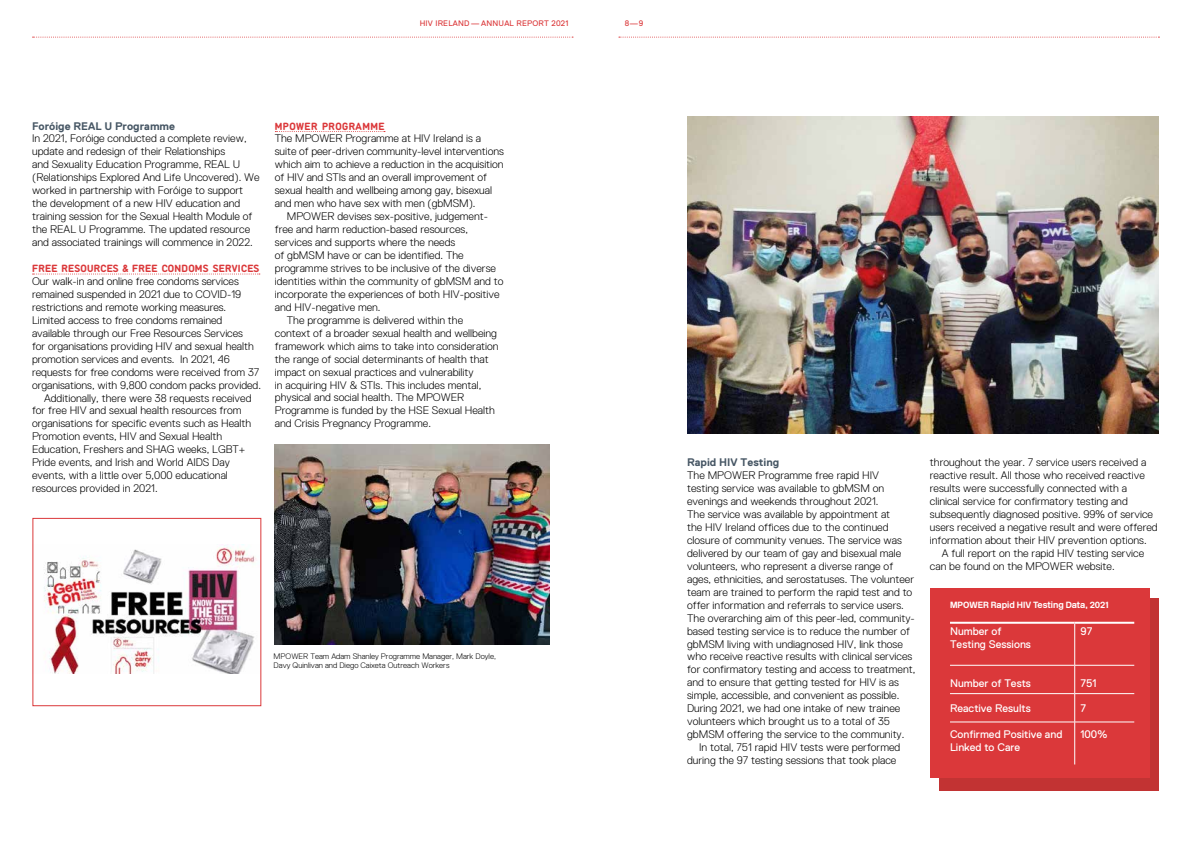
<style>
.page{position:relative;width:1191px;height:842px;background:#fff}
.page>*{position:absolute;margin:0;border:0;box-sizing:border-box;transform-origin:0 0}
.t1{font:300 11px/12.9px "Replica";color:#000}
.t2{font:11px/12.9px "Replica";color:#fff}
.t3{font:700 11px "Replica";color:#465664}
.t4{font:700 10px "Gravostyle Basic";letter-spacing:.025em;color:#db383a}
.t5{font:700 10px "Gravostyle Basic";letter-spacing:.045em;color:#db383a}
.t6{font:700 9px "New Rail Alphabet";color:#fff}
.t7{font:300 8px/9.6px "Replica";color:#000}
.t8{font:8px "Replica";letter-spacing:.025em;color:#db383a}
</style>
<div class="page">
<svg style="left:33px;top:37px;width:540px;height:1px"></svg>
<svg style="left:619px;top:37px;width:540px;height:1px"></svg>
<svg style="left:33px;top:273px;width:227px;height:1px"></svg>
<svg style="left:275px;top:131px;width:110px;height:1px"></svg>
<img style="left:44px;top:544px;width:212px;height:129px">
<div style="left:33px;top:518px;width:228px;height:188px;border:1px solid #db383a"></div>
<img style="left:275px;top:445px;width:274px;height:199px">
<img style="left:687px;top:116px;width:471px;height:318px">
<div style="left:939px;top:598px;width:219px;height:193px;background:#c23333"></div>
<div style="left:930px;top:588px;width:219px;height:190px;background:#db383a"></div>
<hr style="left:950px;top:693px;width:124px;height:1px;background:#fff">
<hr style="left:1074px;top:693px;width:60px;height:1px;background:#fff">
<hr style="left:950px;top:722px;width:124px;height:1px;background:#fff">
<hr style="left:1074px;top:722px;width:60px;height:1px;background:#fff">
<hr style="left:950px;top:665px;width:124px;height:1px;background:#fff">
<hr style="left:1075px;top:665px;width:59px;height:1px;background:#fff">
<hr style="left:950px;top:622px;width:124px;height:2px;background:#fff">
<hr style="left:1074px;top:622px;width:60px;height:2px;background:#fff">
<hr style="left:1074px;top:624px;width:1px;height:41px;background:#fff">
<svg style="left:1074px;top:665px;width:1px;height:57px"></svg>
<hr style="left:1074px;top:722px;width:1px;height:42px;background:#fff">
<p class="t8" style="left:420px;top:19px;width:150px">HIV IRELAND—ANNUAL REPORT 2021</p>
<p class="t8" style="left:625px;top:19px;width:20px">8—9</p>
<p class="t3" style="left:32px;top:120px;width:145px">Foróige REAL U Programme</p>
<p class="t1" style="left:32px;top:132px;width:229px">In 2021, Foróige conducted a complete review, update and redesign of their Relationships<br>and Sexuality Education Programme, REAL U (Relationships Explored And Life Uncovered). We worked in partnership with Foróige to support the development of a new HIV education and training session for the Sexual Health Module of the REAL U Programme. The updated resource and associated trainings will commence in 2022.</p>
<p class="t4" style="left:32px;top:262px;width:229px">FREE RESOURCES &amp; FREE CONDOMS SERVICES</p>
<p class="t1" style="left:32px;top:275px;width:208px">Our walk-in and online free condoms services</p>
<p class="t1" style="left:32px;top:288px;width:211px">remained suspended in 2021 due to COVID-19</p>
<p class="t1" style="left:32px;top:301px;width:196px">restrictions and remote working measures.</p>
<p class="t1" style="left:32px;top:314px;width:192px">Limited access to free condoms remained</p>
<p class="t1" style="left:32px;top:326px;width:212px">available through our Free Resources Services</p>
<p class="t1" style="left:32px;top:339px;width:223px">for organisations providing HIV and sexual health</p>
<p class="t1" style="left:32px;top:352px;width:199px">promotion services and events. In 2021, 46</p>
<p class="t1" style="left:32px;top:365px;width:229px">requests for free condoms were received from 37</p>
<p class="t1" style="left:32px;top:378px;width:230px">organisations, with 9,800 condom packs provided.</p>
<p class="t1" style="left:44px;top:391px;width:209px">Additionally, there were 38 requests received</p>
<p class="t1" style="left:32px;top:404px;width:211px">for free HIV and sexual health resources from</p>
<p class="t1" style="left:32px;top:417px;width:221px">organisations for specific events such as Health</p>
<p class="t1" style="left:32px;top:430px;width:192px">Promotion events, HIV and Sexual Health</p>
<p class="t1" style="left:32px;top:443px;width:215px">Education, Freshers and SHAG weeks, LGBT+</p>
<p class="t1" style="left:32px;top:456px;width:199px">Pride events, and Irish and World AIDS Day</p>
<p class="t1" style="left:32px;top:469px;width:197px">events, with a little over 5,000 educational</p>
<p class="t1" style="left:32px;top:482px;width:127px">resources provided in 2021.</p>
<p class="t5" style="left:275px;top:120px;width:111px">MPOWER PROGRAMME</p>
<p class="t1" style="left:275px;top:132px;width:230px">The MPOWER Programme at HIV Ireland is a suite of peer-driven community-level interventions which aim to achieve a reduction in the acquisition of HIV and STIs and an overall improvement of sexual health and wellbeing among gay, bisexual and men who have sex with men (gbMSM).</p>
<p class="t1" style="left:287px;top:210px;width:203px">MPOWER devises sex-positive, judgement-</p>
<p class="t1" style="left:275px;top:223px;width:195px">free and harm reduction-based resources,</p>
<p class="t1" style="left:275px;top:236px;width:182px">services and supports where the needs</p>
<p class="t1" style="left:275px;top:249px;width:190px">of gbMSM have or can be identified. The</p>
<p class="t1" style="left:275px;top:262px;width:223px">programme strives to be inclusive of the diverse</p>
<p class="t1" style="left:275px;top:275px;width:230px">identities within the community of gbMSM and to</p>
<p class="t1" style="left:275px;top:288px;width:226px">incorporate the experiences of both HIV-positive</p>
<p class="t1" style="left:275px;top:301px;width:107px">and HIV-negative men.</p>
<p class="t1" style="left:287px;top:313px;width:178px">The programme is delivered within the</p>
<p class="t1" style="left:275px;top:326px;width:224px">context of a broader sexual health and wellbeing</p>
<p class="t1" style="left:275px;top:339px;width:225px">framework which aims to take into consideration</p>
<p class="t1" style="left:275px;top:352px;width:215px">the range of social determinants of health that</p>
<p class="t1" style="left:275px;top:365px;width:200px">impact on sexual practices and vulnerability</p>
<p class="t1" style="left:275px;top:378px;width:208px">in acquiring HIV &amp; STIs. This includes mental,</p>
<p class="t1" style="left:275px;top:391px;width:191px">physical and social health. The MPOWER</p>
<p class="t1" style="left:275px;top:404px;width:222px">Programme is funded by the HSE Sexual Health</p>
<p class="t1" style="left:275px;top:417px;width:158px">and Crisis Pregnancy Programme.</p>
<p class="t7" style="left:274px;top:651px;width:224px">MPOWER Team Adam Shanley Programme Manager, Mark Doyle,<br>Davy Quinlivan and Diego Caixeta Outreach Workers</p>
<p class="t3" style="left:687px;top:456px;width:94px">Rapid HIV Testing</p>
<p class="t1" style="left:687px;top:469px;width:193px">The MPOWER Programme free rapid HIV</p>
<p class="t1" style="left:687px;top:482px;width:199px">testing service was available to gbMSM on</p>
<p class="t1" style="left:687px;top:495px;width:193px">evenings and weekends throughout 2021.</p>
<p class="t1" style="left:687px;top:508px;width:205px">The service was available by appointment at</p>
<p class="t1" style="left:687px;top:521px;width:203px">the HIV Ireland offices due to the continued</p>
<p class="t1" style="left:687px;top:534px;width:216px">closure of community venues. The service was</p>
<p class="t1" style="left:687px;top:547px;width:216px">delivered by our team of gay and bisexual male</p>
<p class="t1" style="left:687px;top:559px;width:208px">volunteers, who represent a diverse range of</p>
<p class="t1" style="left:687px;top:572px;width:228px">ages, ethnicities, and serostatuses. The volunteer</p>
<p class="t1" style="left:687px;top:585px;width:227px">team are trained to perform the rapid test and to</p>
<p class="t1" style="left:687px;top:598px;width:218px">offer information and referrals to service users.</p>
<p class="t1" style="left:687px;top:611px;width:229px">The overarching aim of this peer-led, community-</p>
<p class="t1" style="left:687px;top:624px;width:224px">based testing service is to reduce the number of</p>
<p class="t1" style="left:687px;top:637px;width:217px">gbMSM living with undiagnosed HIV, link those</p>
<p class="t1" style="left:687px;top:650px;width:227px">who receive reactive results with clinical services</p>
<p class="t1" style="left:687px;top:663px;width:230px">for confirmatory testing and access to treatment,</p>
<p class="t1" style="left:687px;top:676px;width:213px">and to ensure that getting tested for HIV is as</p>
<p class="t1" style="left:687px;top:689px;width:214px">simple, accessible, and convenient as possible.</p>
<p class="t1" style="left:687px;top:702px;width:215px">During 2021, we had one intake of new trainee</p>
<p class="t1" style="left:687px;top:715px;width:204px">volunteers which brought us to a total of 35</p>
<p class="t1" style="left:687px;top:728px;width:219px">gbMSM offering the service to the community.</p>
<p class="t1" style="left:699px;top:741px;width:203px">In total, 751 rapid HIV tests were performed</p>
<p class="t1" style="left:687px;top:754px;width:211px">during the 97 testing sessions that took place</p>
<p class="t1" style="left:930px;top:456px;width:229px">throughout the year. 7 service users received a reactive result. All those who received reactive results were successfully connected with a clinical service for confirmatory testing and subsequently diagnosed positive. 99% of service users received a negative result and were offered information about their HIV prevention options.</p>
<p class="t1" style="left:930px;top:547px;width:216px;text-indent:12px">A full report on the rapid HIV testing service can be found on the MPOWER website.</p>
<p class="t6" style="left:950px;top:598px;width:160px">MPOWER Rapid HIV Testing Data, 2021</p>
<p class="t2" style="left:950px;top:624px;width:82px">Number of<br>Testing Sessions</p>
<p class="t2" style="left:1080px;top:624px;width:13px">97</p>
<p class="t2" style="left:950px;top:676px;width:82px">Number of Tests</p>
<p class="t2" style="left:1080px;top:676px;width:18px">751</p>
<p class="t2" style="left:950px;top:702px;width:82px">Reactive Results</p>
<p class="t2" style="left:1080px;top:702px;width:7px">7</p>
<p class="t2" style="left:950px;top:728px;width:114px">Confirmed Positive and<br>Linked to Care</p>
<p class="t2" style="left:1080px;top:728px;width:28px">100%</p>
</div>
